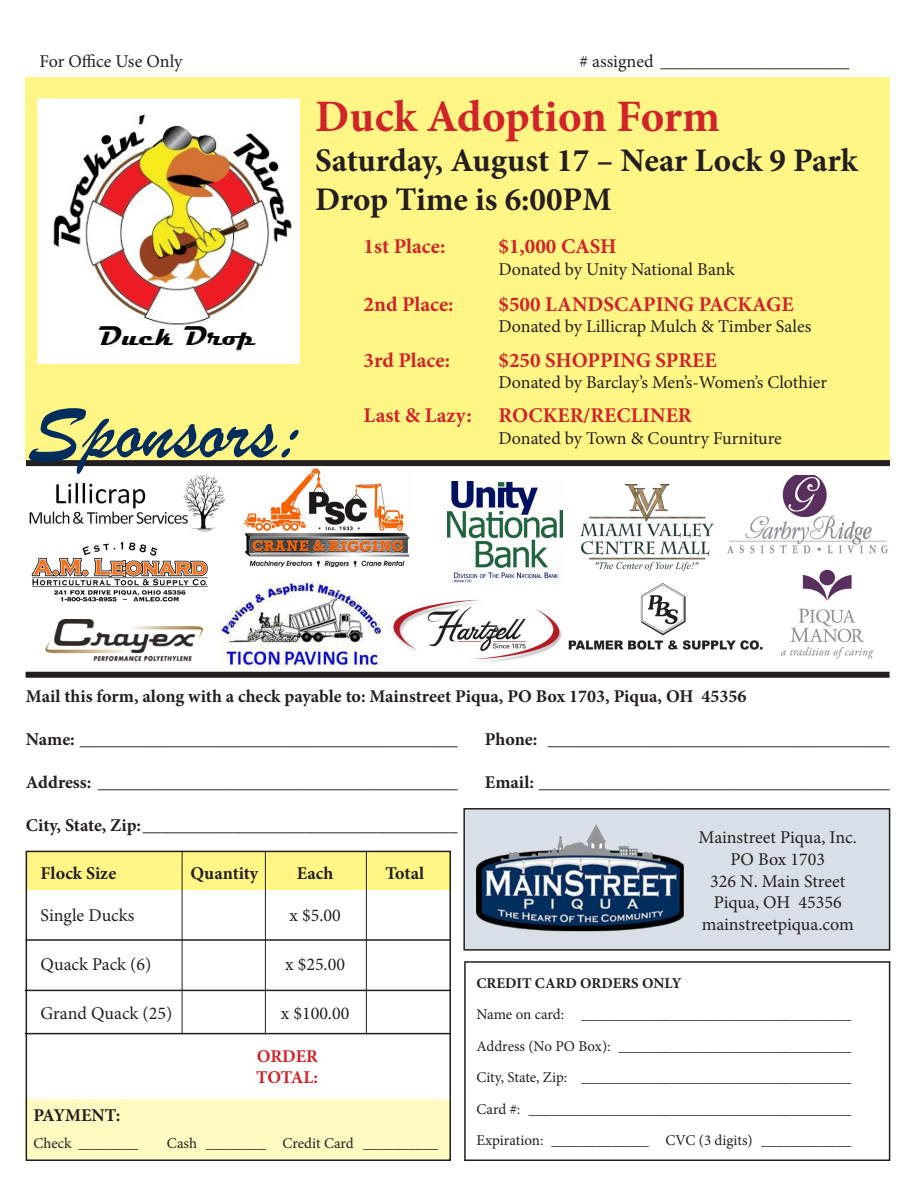
<style>
.page{position:relative;width:918px;height:1188px;background:#fff}
.page>*{position:absolute;margin:0;border:0;box-sizing:border-box;transform-origin:0 0}
.t1{font:83.85px "Brush Script";color:#032d5d}
.t2{font:700 45px "Minion Pro";letter-spacing:-.005em;color:#d1232a}
.t3{font:700 33px "Minion Pro";color:#231f20}
.t4{font:700 21px "Minion Pro";color:#d1232a}
.t5{font:700 18px "Minion Pro";color:#231f20}
.t6{font:18px "Minion Pro";color:#231f20}
.t7{font:700 18px "Minion Pro";letter-spacing:-.015em;color:#d1232a}
.t8{font:15px "Minion Pro";letter-spacing:-.005em;color:#231f20}
.t9{font:700 15px "Minion Pro";color:#231f20}
</style>
<div class="page">
<div style="left:464px;top:809px;width:426px;height:141px;background:#d9dfe7"></div>
<div style="left:463px;top:808px;width:427px;height:143px;border:2px solid #231f20"></div>
<div style="left:25px;top:78px;width:865px;height:382px;background:#fff685"></div>
<img style="left:476px;top:824px;width:208px;height:108px">
<div style="left:26px;top:460px;width:864px;height:6px;background:#231f20"></div>
<div style="left:464px;top:961px;width:426px;height:200px;border:2px solid #231f20"></div>
<img style="left:45px;top:106px;width:247px;height:250px">
<div style="left:37px;top:98px;width:263px;height:266px;border:7px solid #fff"></div>
<div style="left:25px;top:1099px;width:424px;height:62px;background:#fffac1"></div>
<div style="left:26px;top:851px;width:424px;height:39px;background:#fff685"></div>
<div style="left:26px;top:851px;width:425px;height:310px;border:2px solid #231f20"></div>
<hr style="left:26px;top:939px;width:425px;height:2px;background:#231f20">
<hr style="left:25px;top:990px;width:425px;height:1px;background:#231f20">
<hr style="left:25px;top:1033px;width:425px;height:1px;background:#231f20">
<hr style="left:182px;top:851px;width:1px;height:183px;background:#231f20">
<hr style="left:265px;top:851px;width:1px;height:183px;background:#231f20">
<hr style="left:366px;top:851px;width:1px;height:183px;background:#231f20">
<div style="left:26px;top:672px;width:864px;height:6px;background:#231f20"></div>
<img style="left:31px;top:541px;width:177px;height:61px">
<img style="left:29px;top:475px;width:196px;height:58px">
<img style="left:581px;top:484px;width:133px;height:86px">
<img style="left:243px;top:468px;width:167px;height:98px">
<img style="left:221px;top:581px;width:163px;height:87px">
<img style="left:448px;top:481px;width:115px;height:102px">
<img style="left:45px;top:619px;width:159px;height:43px">
<img style="left:727px;top:475px;width:161px;height:79px">
<img style="left:393px;top:600px;width:169px;height:62px">
<img style="left:568px;top:583px;width:195px;height:67px">
<img style="left:781px;top:647px;width:93px;height:12px">
<img style="left:790px;top:569px;width:74px;height:74px">
<p class="t6" style="left:40px;top:49px;width:144px">For Office Use Only</p>
<p class="t6" style="left:580px;top:49px;width:271px"># assigned _____________________</p>
<p class="t2" style="left:315px;top:85px;width:406px">Duck Adoption Form</p>
<p class="t3" style="left:315px;top:137px;width:544px">Saturday, August 17 – Near Lock 9 Park</p>
<p class="t3" style="left:315px;top:177px;width:298px">Drop Time is 6:00PM</p>
<p class="t4" style="left:364px;top:232px;width:83px">1st Place:</p>
<p class="t4" style="left:499px;top:232px;width:119px">$1,000 CASH</p>
<p class="t6" style="left:499px;top:257px;width:237px">Donated by Unity National Bank</p>
<p class="t4" style="left:364px;top:289px;width:92px">2nd Place:</p>
<p class="t4" style="left:499px;top:289px;width:297px">$500 LANDSCAPING PACKAGE</p>
<p class="t6" style="left:499px;top:315px;width:314px">Donated by Lillicrap Mulch &amp; Timber Sales</p>
<p class="t4" style="left:364px;top:345px;width:88px">3rd Place:</p>
<p class="t4" style="left:499px;top:345px;width:220px">$250 SHOPPING SPREE</p>
<p class="t6" style="left:499px;top:370px;width:330px">Donated by Barclay’s Men’s-Women’s Clothier</p>
<p class="t4" style="left:364px;top:401px;width:110px">Last &amp; Lazy:</p>
<p class="t4" style="left:499px;top:401px;width:195px">ROCKER/RECLINER</p>
<p class="t6" style="left:499px;top:426px;width:285px">Donated by Town &amp; Country Furniture</p>
<p class="t1" style="left:28px;top:376px;width:278px">Sponsors:</p>
<p class="t5" style="left:26px;top:683px;width:722px">Mail this form, along with a check payable to: Mainstreet Piqua, PO Box 1703, Piqua, OH 45356</p>
<p class="t5" style="left:26px;top:726px;width:433px">Name: __________________________________________</p>
<p class="t5" style="left:485px;top:726px;width:406px">Phone: ______________________________________</p>
<p class="t5" style="left:26px;top:770px;width:433px">Address: ________________________________________</p>
<p class="t5" style="left:485px;top:770px;width:406px">Email: _______________________________________</p>
<p class="t5" style="left:26px;top:813px;width:433px">City, State, Zip:___________________________________</p>
<p class="t6" style="left:699px;top:826px;width:160px">Mainstreet Piqua, Inc.</p>
<p class="t6" style="left:730px;top:847px;width:96px">PO Box 1703</p>
<p class="t6" style="left:710px;top:869px;width:136px">326 N. Main Street</p>
<p class="t6" style="left:714px;top:890px;width:129px">Piqua, OH 45356</p>
<p class="t6" style="left:702px;top:912px;width:154px">mainstreetpiqua.com</p>
<p class="t5" style="left:41px;top:860px;width:77px">Flock Size</p>
<p class="t5" style="left:191px;top:860px;width:69px">Quantity</p>
<p class="t5" style="left:297px;top:860px;width:38px">Each</p>
<p class="t5" style="left:386px;top:860px;width:40px">Total</p>
<p class="t6" style="left:41px;top:904px;width:95px">Single Ducks</p>
<p class="t6" style="left:289px;top:904px;width:53px">x $5.00</p>
<p class="t6" style="left:41px;top:952px;width:112px">Quack Pack (6)</p>
<p class="t6" style="left:285px;top:952px;width:61px">x $25.00</p>
<p class="t6" style="left:41px;top:1001px;width:133px">Grand Quack (25)</p>
<p class="t6" style="left:281px;top:1001px;width:70px">x $100.00</p>
<p class="t7" style="left:257px;top:1043px;width:63px">ORDER</p>
<p class="t7" style="left:256px;top:1065px;width:63px">TOTAL:</p>
<p class="t9" style="left:476px;top:972px;width:207px">CREDIT CARD ORDERS ONLY</p>
<p class="t8" style="left:476px;top:1004px;width:377px">Name on card: ____________________________________</p>
<p class="t8" style="left:476px;top:1036px;width:376px">Address (No PO Box): _______________________________</p>
<p class="t8" style="left:476px;top:1067px;width:377px">City, State, Zip: ____________________________________</p>
<p class="t8" style="left:476px;top:1099px;width:376px">Card #: ___________________________________________</p>
<p class="t8" style="left:476px;top:1130px;width:376px">Expiration: _____________ CVC (3 digits) ____________</p>
<p class="t5" style="left:33px;top:1103px;width:88px">PAYMENT:</p>
<p class="t8" style="left:33px;top:1133px;width:106px">Check ________</p>
<p class="t8" style="left:167px;top:1133px;width:273px">Cash ________ Credit Card __________</p>
</div>
